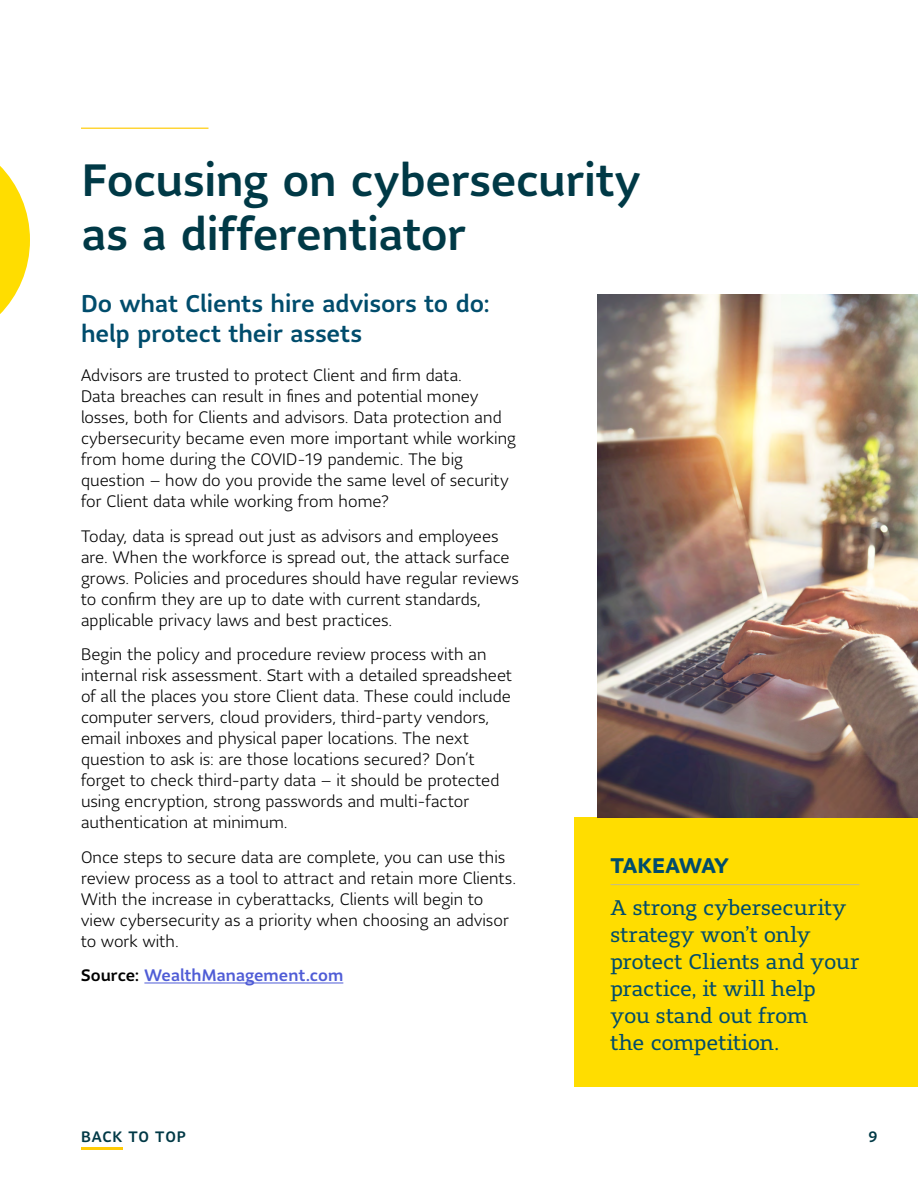
<style>
.page{position:relative;width:918px;height:1188px;background:#fff}
.page>*{position:absolute;margin:0;border:0;box-sizing:border-box;transform-origin:0 0}
.t1{font:500 45px/54px "Sun Life Sans";letter-spacing:-.005em;color:#003946}
.t2{font:500 24px/30px "Sun Life Sans";color:#004c6c}
.P_-_Pull_Quote_Med{font:21px/27px "Sun Life Serif";letter-spacing:-.015em;color:#004c6c}
.t3{font:700 21px "Sun Life Sans";letter-spacing:-.035em;color:#004c6c}
.P_-_Body{font:300 16.5px/21px "Sun Life Sans";letter-spacing:.005em;color:#000}
.P_-_Body-2{font:500 16.5px "Sun Life Sans";letter-spacing:.005em;color:#4f5cd6}
.P_-_Master_Runner_Fi{font:500 15px "Sun Life Sans";letter-spacing:.055em;color:#003946}
.s1{color:#000}
</style>
<div class="page">
<div style="left:574px;top:818px;width:344px;height:269px;background:#fd0"></div>
<svg style="left:0;top:166px;width:30px;height:148px"></svg>
<hr style="left:81px;top:128px;width:127px;height:1px;background:#ffcb05">
<hr style="left:610px;top:884px;width:250px;height:1px;background:#b3b3b3">
<hr style="left:81px;top:1148px;width:42px;height:2px;background:#ffcb05">
<img style="left:597px;top:294px;width:321px;height:524px">
<hr style="left:144px;top:983px;width:199px;height:1px;background:#4f5cd6">
<h2 class="t1" style="left:82px;top:152px;width:560px">Focusing on cybersecurity as a differentiator</h2>
<h3 class="t2" style="left:81px;top:288px;width:411px">Do what Clients hire advisors to do: help protect their assets</h3>
<p class="P_-_Body" style="left:81px;top:365px;width:436px">Advisors are trusted to protect Client and firm data.<br>Data breaches can result in fines and potential money losses, both for Clients and advisors. Data protection and cybersecurity became even more important while working from home during the COVID-19 pandemic. The big question – how do you provide the same level of security for Client data while working from home?</p>
<p class="P_-_Body" style="left:81px;top:525px;width:439px">Today, data is spread out just as advisors and employees are. When the workforce is spread out, the attack surface grows. Policies and procedures should have regular reviews to confirm they are up to date with current standards, applicable privacy laws and best practices.</p>
<p class="P_-_Body" style="left:81px;top:644px;width:433px">Begin the policy and procedure review process with an internal risk assessment. Start with a detailed spreadsheet of all the places you store Client data. These could include computer servers, cloud providers, third-party vendors, email inboxes and physical paper locations. The next question to ask is: are those locations secured? Don’t forget to check third-party data – it should be protected using encryption, strong passwords and multi-factor authentication at minimum.</p>
<p class="P_-_Body" style="left:81px;top:846px;width:437px">Once steps to secure data are complete, you can use this review process as a tool to attract and retain more Clients.<br>With the increase in cyberattacks, Clients will begin to view cybersecurity as a priority when choosing an advisor to work with.</p>
<p class="P_-_Body-2" style="left:81px;top:964px;width:264px"><span class="s1">Source:</span> WealthManagement.com</p>
<h4 class="t3" style="left:610px;top:851px;width:120px">TAKEAWAY</h4>
<p class="P_-_Pull_Quote_Med" style="left:610px;top:894px;width:250px">A strong cybersecurity strategy won’t only protect Clients and your practice, it will help you stand out from<br>the competition.</p>
<p class="P_-_Master_Runner_Fi" style="left:81px;top:1126px;width:107px">BACK TO TOP</p>
<p class="P_-_Master_Runner_Fi" style="left:869px;top:1126px;width:10px">9</p>
</div>
